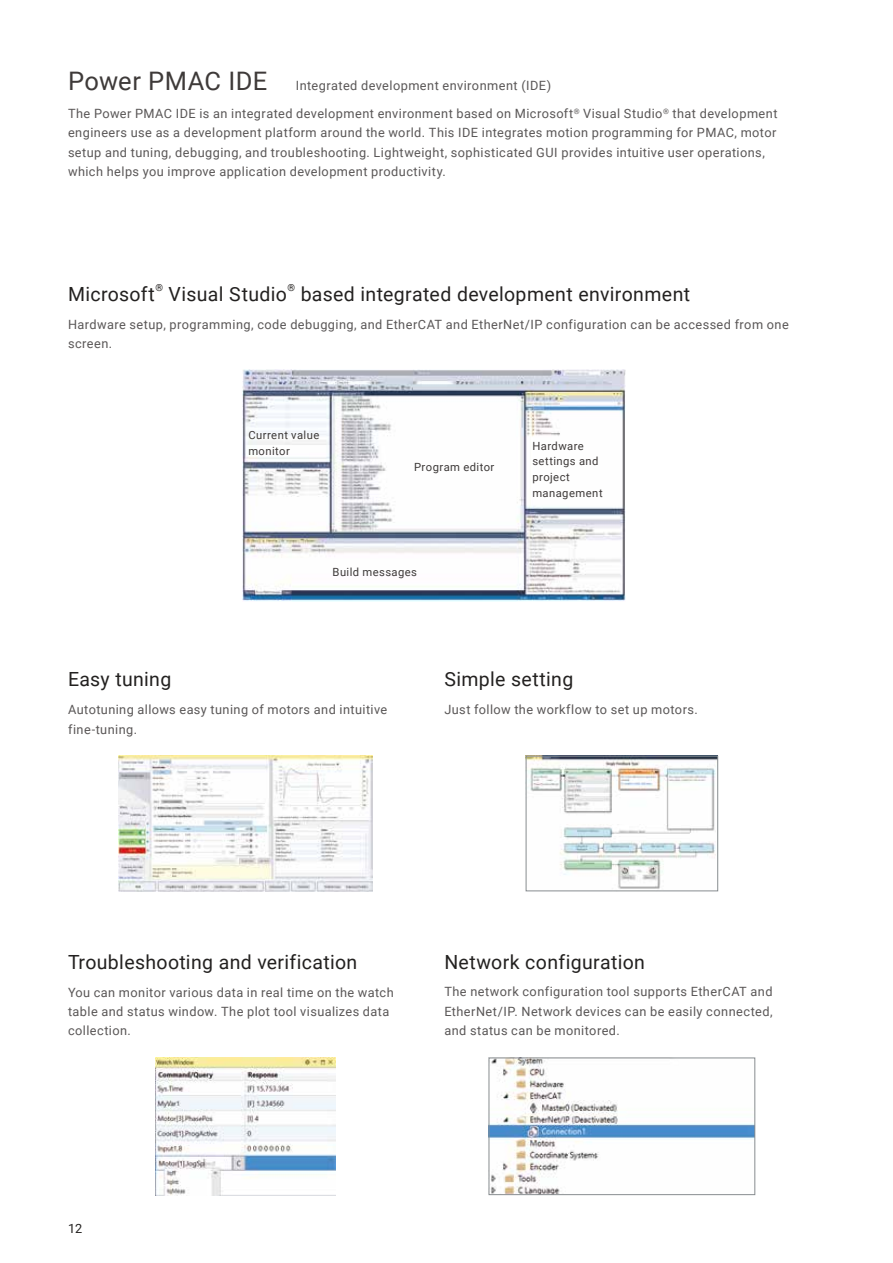
<style>
.page{position:relative;width:893px;height:1263px;background:#fff}
.page>*{position:absolute;margin:0;border:0;box-sizing:border-box;transform-origin:0 0}
.t1{font:25.5px "Roboto";letter-spacing:.015em;color:#3e3a39}
.t2{font:19.5px "Roboto";letter-spacing:.02em;color:#232120}
.t3{font:12.75px/19.5px "Roboto";letter-spacing:.035em;color:#5a5757}
.t4{font:12.75px "Roboto";color:#232120}
.t5{font:11.25px/15.8px "Roboto";letter-spacing:.04em;color:#3e3a39}
.t6{font:9.75px "Roboto";color:#232120}
</style>
<div class="page">
<img style="left:118px;top:756px;width:255px;height:135px">
<img style="left:155px;top:1058px;width:181px;height:137px">
<img style="left:528px;top:758px;width:188px;height:131px">
<div style="left:526px;top:756px;width:192px;height:135px;border:1px solid #888d90"></div>
<img style="left:491px;top:1060px;width:262px;height:133px">
<div style="left:489px;top:1058px;width:266px;height:137px;border:1px solid #888d90"></div>
<img style="left:242px;top:369px;width:383px;height:233px">
<h1 class="t1" style="left:68px;top:63px;width:201px">Power PMAC IDE</h1>
<p class="t3" style="left:68px;top:103px;width:711px">The Power PMAC IDE is an integrated development environment based on Microsoft<sup>®</sup> Visual Studio<sup>®</sup> that development engineers use as a development platform around the world. This IDE integrates motion programming for PMAC, motor setup and tuning, debugging, and troubleshooting. Lightweight, sophisticated GUI provides intuitive user operations, which helps you improve application development productivity.</p>
<p class="t3" style="left:296px;top:75px;width:257px">Integrated development environment (IDE)</p>
<h2 class="t2" style="left:68px;top:280px;width:88px">Microsoft</h2>
<p class="t6" style="left:156px;top:281px;width:9px">®</p>
<h2 class="t2" style="left:169px;top:280px;width:120px">Visual Studio</h2>
<p class="t6" style="left:288px;top:281px;width:9px">®</p>
<h2 class="t2" style="left:301px;top:280px;width:391px">based integrated development environment</h2>
<p class="t3" style="left:68px;top:314px;width:722px">Hardware setup, programming, code debugging, and EtherCAT and EtherNet/IP configuration can be accessed from one screen.</p>
<h2 class="t2" style="left:68px;top:666px;width:105px">Easy tuning</h2>
<p class="t5" style="left:248px;top:427px;width:72px">Current value monitor</p>
<p class="t5" style="left:414px;top:459px;width:82px">Program editor</p>
<p class="t5" style="left:332px;top:564px;width:86px">Build messages</p>
<p class="t5" style="left:532px;top:437px;width:72px">Hardware settings and project management</p>
<h2 class="t2" style="left:444px;top:666px;width:130px">Simple setting</h2>
<p class="t3" style="left:68px;top:700px;width:321px">Autotuning allows easy tuning of motors and intuitive fine-tuning.</p>
<p class="t3" style="left:444px;top:699px;width:255px">Just follow the workflow to set up motors.</p>
<h2 class="t2" style="left:68px;top:948px;width:291px">Troubleshooting and verification</h2>
<p class="t3" style="left:68px;top:982px;width:327px">You can monitor various data in real time on the watch table and status window. The plot tool visualizes data collection.</p>
<h2 class="t2" style="left:444px;top:948px;width:202px">Network configuration</h2>
<p class="t3" style="left:444px;top:982px;width:330px;text-align:justify">The network configuration tool supports EtherCAT and EtherNet/IP. Network devices can be easily connected, and status can be monitored.</p>
<p class="t4" style="left:68px;top:1220px;width:16px">12</p>
</div>
